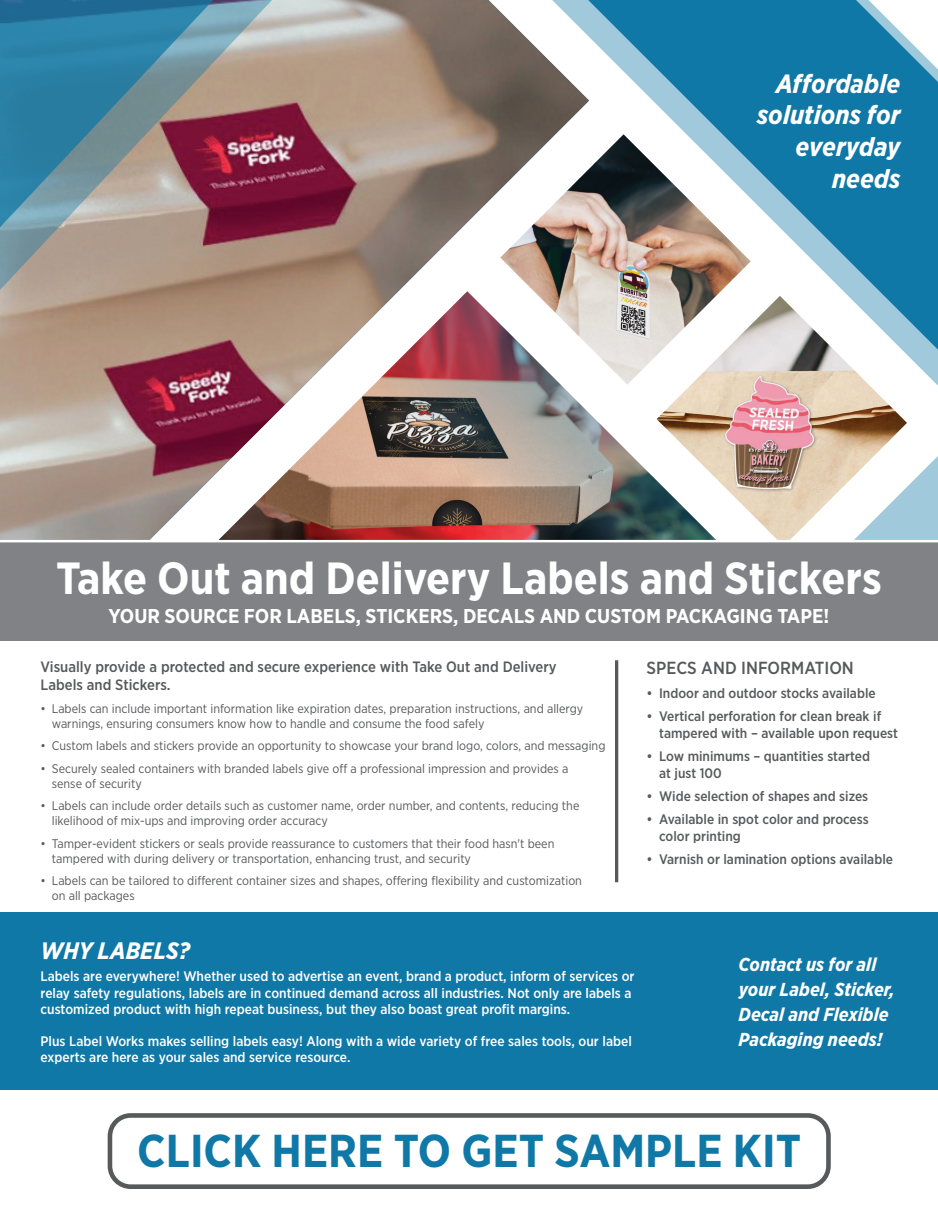
<style>
.page{position:relative;width:938px;height:1219px;background:#fff}
.page>*{position:absolute;margin:0;border:0;box-sizing:border-box;transform-origin:0 0}
.t1{font:700 46.12px "Gotham Narrow";color:#1078a6}
.t2{font:700 45px "Gotham Narrow";color:#fff}
.t3{font:italic 700 26.25px/31.5px "Gotham Narrow";color:#fff;text-align:right}
.t4{font:italic 700 23.75px "Gotham Narrow";color:#fff}
.t5{font:700 20px "Gotham Narrow";color:#fff}
.t6{font:italic 700 18.75px/25px "Gotham Narrow";color:#fff}
.t7{font:500 17.5px "Gotham Narrow";color:#58595b}
.t8{font:500 15px/18px "Gotham Narrow";color:#58595b}
.t9{font:500 13.88px/16.6px "Gotham Narrow";color:#fff}
.t10{font:500 13.75px/16.5px "Gotham Narrow";color:#58595b}
.t11{font:12.5px/15px "Gotham Narrow";color:#58595b}
</style>
<div class="page">
<svg style="left:589px;top:422px;width:67px;height:118px"></svg>
<svg style="left:907px;top:456px;width:31px;height:84px"></svg>
<svg style="left:589px;top:0;width:349px;height:422px;fill:#1078a6"></svg>
<img style="left:0;top:0;width:589px;height:540px">
<img style="left:500px;top:134px;width:250px;height:251px">
<svg style="left:0;top:0;width:287px;height:325px;background:#a27a75"></svg>
<svg style="left:0;top:0;width:237px;height:293px;background:#728693"></svg>
<img style="left:656px;top:296px;width:251px;height:244px">
<svg style="left:615px;top:660px;width:3px;height:222px"></svg>
<div style="left:108px;top:1113px;width:722px;height:76px;border:5px solid #58595b;border-radius:21px"></div>
<div style="left:0;top:541px;width:938px;height:99px;background:#808285"></div>
<hr style="left:0;top:540px;width:938px;height:2px;background:#fff">
<div style="left:0;top:912px;width:938px;height:178px;background:#1078a6"></div>
<h3 class="t3" style="left:757px;top:68px;width:145px">Affordable solutions for everyday needs</h3>
<h2 class="t2" style="left:56px;top:549px;width:827px">Take Out and Delivery Labels and Stickers</h2>
<h3 class="t5" style="left:109px;top:603px;width:722px">YOUR SOURCE FOR LABELS, STICKERS, DECALS AND CUSTOM PACKAGING TAPE!</h3>
<p class="t8" style="left:41px;top:658px;width:517px">Visually provide a protected and secure experience with Take Out and Delivery<br>Labels and Stickers.</p>
<p class="t11" style="left:52px;top:701px;width:533px;text-indent:-11px">• Labels can include important information like expiration dates, preparation instructions, and allergy warnings, ensuring consumers know how to handle and consume the food safely</p>
<p class="t11" style="left:41px;top:738px;width:566px">• Custom labels and stickers provide an opportunity to showcase your brand logo, colors, and messaging</p>
<p class="t11" style="left:52px;top:761px;width:518px;text-indent:-11px">• Securely sealed containers with branded labels give off a professional impression and provides a sense of security</p>
<p class="t11" style="left:52px;top:798px;width:529px;text-indent:-11px">• Labels can include order details such as customer name, order number, and contents, reducing the likelihood of mix-ups and improving order accuracy</p>
<p class="t11" style="left:52px;top:836px;width:504px;text-indent:-11px">• Tamper-evident stickers or seals provide reassurance to customers that their food hasn't been tampered with during delivery or transportation, enhancing trust, and security</p>
<p class="t11" style="left:52px;top:873px;width:531px;text-indent:-11px">• Labels can be tailored to different container sizes and shapes, offering flexibility and customization on all packages</p>
<h3 class="t7" style="left:646px;top:657px;width:209px">SPECS AND INFORMATION</h3>
<p class="t10" style="left:646px;top:684px;width:230px">• Indoor and outdoor stocks available</p>
<p class="t10" style="left:659px;top:708px;width:240px;text-indent:-12px">• Vertical perforation for clean break if tampered with – available upon request</p>
<p class="t10" style="left:659px;top:748px;width:212px;text-indent:-12px">• Low minimums – quantities started at just 100</p>
<p class="t10" style="left:646px;top:788px;width:223px">• Wide selection of shapes and sizes</p>
<p class="t10" style="left:659px;top:811px;width:211px;text-indent:-12px">• Available in spot color and process color printing</p>
<p class="t10" style="left:646px;top:851px;width:248px">• Varnish or lamination options available</p>
<h3 class="t4" style="left:41px;top:936px;width:151px">WHY LABELS?</h3>
<p class="t9" style="left:41px;top:968px;width:595px">Labels are everywhere! Whether used to advertise an event, brand a product, inform of services or relay safety regulations, labels are in continued demand across all industries. Not only are labels a customized product with high repeat business, but they also boast great profit margins.</p>
<p class="t9" style="left:41px;top:1032px;width:592px">Plus Label Works makes selling labels easy! Along with a wide variety of free sales tools, our label experts are here as your sales and service resource.</p>
<h3 class="t6" style="left:738px;top:952px;width:158px">Contact us for all your Label, Sticker,<br>Decal and Flexible<br>Packaging needs!</h3>
<h1 class="t1" style="left:137px;top:1121px;width:665px">CLICK HERE TO GET SAMPLE KIT</h1>
</div>
